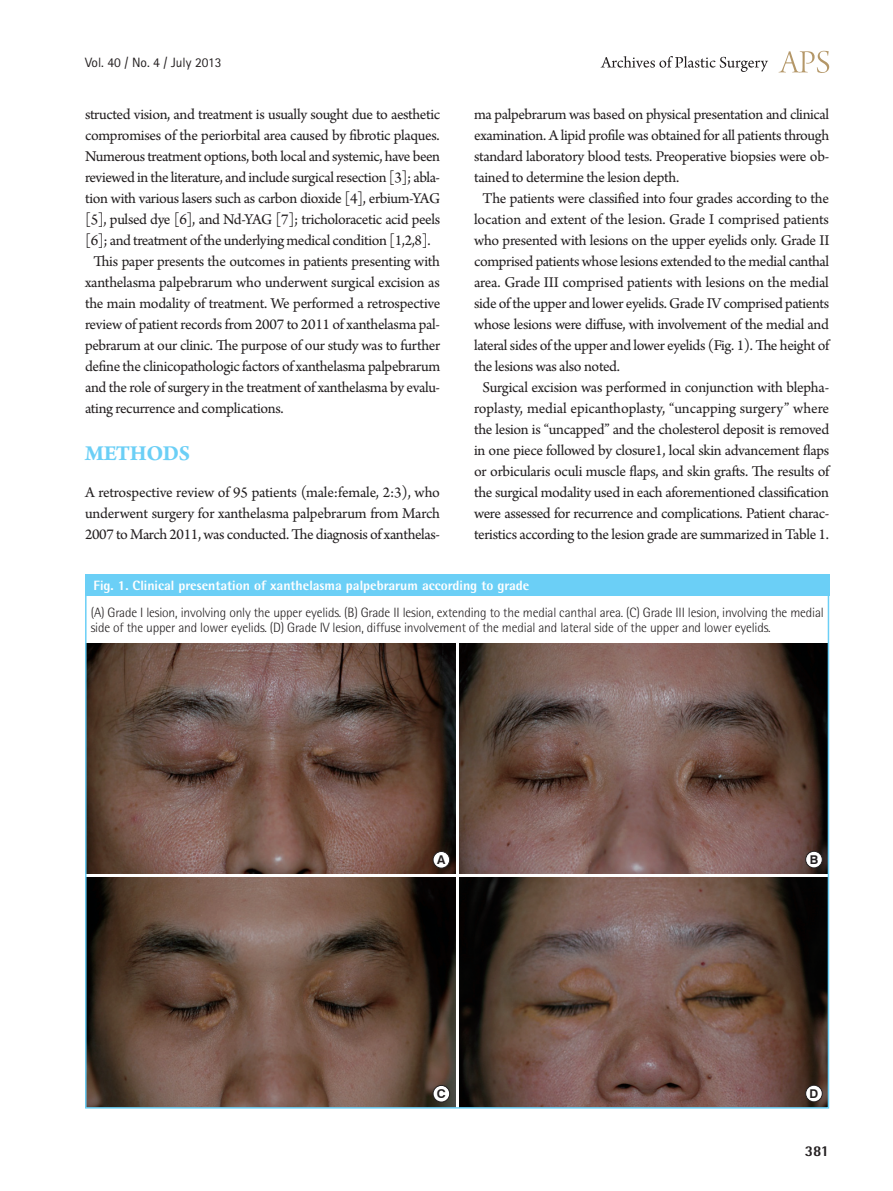
<style>
.page{position:relative;width:893px;height:1191px;background:#fff}
.page>*{position:absolute;margin:0;border:0;box-sizing:border-box;transform-origin:0 0}
.대제목{font:700 22.5px "Arno Pro";letter-spacing:-.02em;color:#6bcff6}
.본문_성형{font:15.75px/21px "Arno Pro";letter-spacing:-.02em;color:#231f20;text-align:justify}
.t1{font:800 15px "Rotis Semi Sans Std";color:#231f20}
.그림__표-설명{font:300 13.5px/15px "Rotis Semi Sans Std";letter-spacing:-.01em;color:#231f20}
.표_그림_제목_볼드{font:800 13.5px "Rotis Semi Sans Std";color:#fff}
.권_호_월{font:13.5px "Rotis Sans Serif Std";color:#231f20}
.t2{font:700 12.15px "Swiss 721 BT";color:#231f20}
</style>
<div class="page">
<svg style="left:779px;top:51px;width:50px;height:22px"></svg>
<svg style="left:601px;top:56px;width:167px;height:16px"></svg>
<div style="left:85px;top:574px;width:744px;height:21px;background:#6bcff6"></div>
<img style="left:88px;top:643px;width:367px;height:230px">
<img style="left:459px;top:643px;width:367px;height:230px">
<div style="left:433px;top:851px;width:17px;height:17px;background:#fff;border-radius:50%"></div>
<div style="left:433px;top:851px;width:17px;height:17px;border:1px solid #231f20;border-radius:50%"></div>
<div style="left:806px;top:851px;width:16px;height:17px;background:#fff;border-radius:50%"></div>
<div style="left:805px;top:851px;width:17px;height:17px;border:1px solid #231f20;border-radius:50%"></div>
<img style="left:88px;top:877px;width:367px;height:228px">
<img style="left:459px;top:877px;width:367px;height:228px">
<div style="left:433px;top:1085px;width:17px;height:17px;background:#fff;border-radius:50%"></div>
<div style="left:433px;top:1085px;width:17px;height:17px;border:1px solid #231f20;border-radius:50%"></div>
<div style="left:806px;top:1085px;width:16px;height:16px;background:#fff;border-radius:50%"></div>
<div style="left:805px;top:1085px;width:17px;height:17px;border:1px solid #231f20;border-radius:50%"></div>
<p class="권_호_월" style="left:85px;top:54px;width:138px">Vol. 40 / No. 4 / July 2013</p>
<p class="본문_성형" style="left:85px;top:105px;width:357px">structed vision, and treatment is usually sought due to aesthetic compromises of the periorbital area caused by fibrotic plaques.<br>Numerous treatment options, both local and systemic, have been reviewed in the literature, and include surgical resection [3]; abla&shy;tion with various lasers such as carbon dioxide [4], erbium-YAG [5], pulsed dye [6], and Nd-YAG [7]; tricholoracetic acid peels [6]; and treatment of the underlying medical condition [1,2,8].</p>
<p class="본문_성형" style="left:85px;top:252px;width:357px;text-indent:9px">This paper presents the outcomes in patients presenting with xanthelasma palpebrarum who underwent surgical excision as the main modality of treatment. We performed a retrospective review of patient records from 2007 to 2011 of xanthelasma pal&shy;pebrarum at our clinic. The purpose of our study was to further define the clinicopathologic factors of xanthelasma palpebrarum and the role of surgery in the treatment of xanthelasma by evalu&shy;ating recurrence and complications.</p>
<p class="대제목" style="left:85px;top:441px;width:107px">METHODS</p>
<p class="본문_성형" style="left:85px;top:483px;width:357px">A retrospective review of 95 patients (male:female, 2:3), who underwent surgery for xanthelasma palpebrarum from March 2007 to March 2011, was conducted. The diagnosis of xanthelas-</p>
<p class="본문_성형" style="left:474px;top:105px;width:357px">ma palpebrarum was based on physical presentation and clinical examination. A lipid profile was obtained for all patients through standard laboratory blood tests. Preoperative biopsies were ob&shy;tained to determine the lesion depth.</p>
<p class="본문_성형" style="left:474px;top:189px;width:357px;text-indent:9px">The patients were classified into four grades according to the location and extent of the lesion. Grade I comprised patients who presented with lesions on the upper eyelids only. Grade II comprised patients whose lesions extended to the medial canthal area. Grade III comprised patients with lesions on the medial side of the upper and lower eyelids. Grade IV comprised patients whose lesions were diffuse, with involvement of the medial and lateral sides of the upper and lower eyelids (Fig. 1). The height of the lesions was also noted.</p>
<p class="본문_성형" style="left:474px;top:378px;width:357px;text-align:center">Surgical excision was performed in conjunction with blepha&shy;roplasty, medial epicanthoplasty, “uncapping surgery” where the lesion is “uncapped” and the cholesterol deposit is removed in one piece followed by closure1, local skin advancement flaps or orbicularis oculi muscle flaps, and skin grafts. The results of the surgical modality used in each aforementioned classification were assessed for recurrence and complications. Patient charac&shy;teristics according to the lesion grade are summarized in Table 1.</p>
<p class="표_그림_제목_볼드" style="left:94px;top:576px;width:437px">Fig. 1. Clinical presentation of xanthelasma palpebrarum according to grade</p>
<p class="그림__표-설명" style="left:91px;top:604px;width:735px">(A) Grade I lesion, involving only the upper eyelids. (B) Grade II lesion, extending to the medial canthal area. (C) Grade III lesion, involving the medial side of the upper and lower eyelids. (D) Grade IV lesion, diffuse involvement of the medial and lateral side of the upper and lower eyelids.</p>
<p class="t2" style="left:437px;top:852px;width:10px">A</p>
<p class="t2" style="left:810px;top:852px;width:10px">B</p>
<p class="t2" style="left:437px;top:1086px;width:10px">C</p>
<p class="t2" style="left:810px;top:1086px;width:10px">D</p>
<p class="t1" style="left:805px;top:1141px;width:26px">381</p>
</div>
